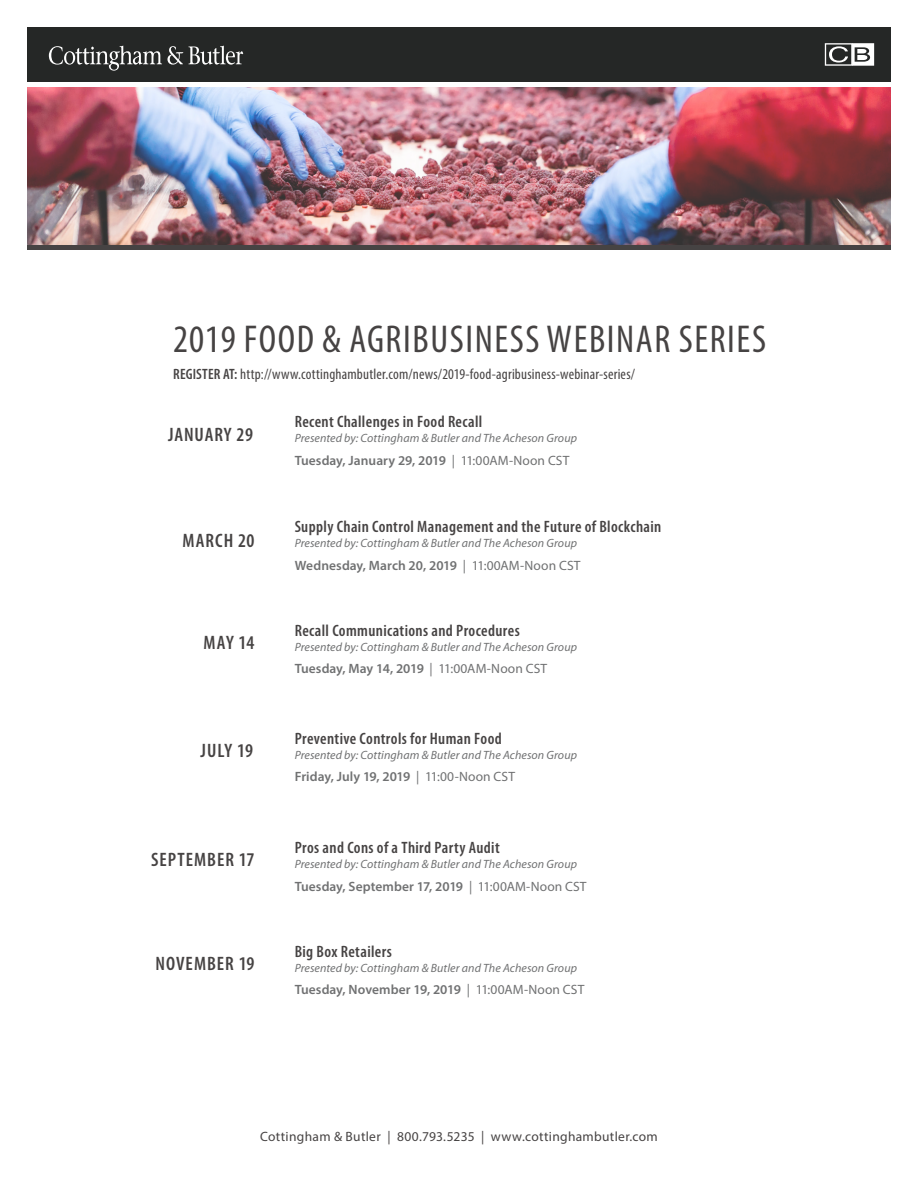
<style>
.page{position:relative;width:918px;height:1188px;background:#fff}
.page>*{position:absolute;margin:0;border:0;box-sizing:border-box;transform-origin:0 0}
.t1{font:condensed 39px "Myriad Pro";letter-spacing:.04em;color:#464343}
.t2{font:600 condensed 19.5px "Myriad Pro";letter-spacing:.05em;color:#464343}
.t3{font:600 condensed 16.5px "Myriad Pro";letter-spacing:.02em;color:#464343}
.t4{font:condensed 15px "Myriad Pro";letter-spacing:.015em;color:#464343}
.t5{font:600 13.5px "Myriad Pro";letter-spacing:.005em;color:#707172}
.t6{font:13.5px "Myriad Pro";letter-spacing:.02em;color:#464343}
.t7{font:italic 12px "Myriad Pro";letter-spacing:.005em;color:#707172}
.s1{font-weight:600}
.s2{font-weight:400}
</style>
<div class="page">
<div style="left:27px;top:27px;width:864px;height:55px;background:#252726"></div>
<svg style="left:49px;top:46px;width:134px;height:25px"></svg>
<svg style="left:189px;top:46px;width:54px;height:19px"></svg>
<svg style="left:825px;top:43px;width:49px;height:23px"></svg>
<img style="left:27px;top:88px;width:864px;height:157px">
<div style="left:27px;top:245px;width:864px;height:5px;background:#464343"></div>
<p class="t1" style="left:173px;top:316px;width:594px">2019 FOOD &amp; AGRIBUSINESS WEBINAR SERIES</p>
<p class="t4" style="left:173px;top:365px;width:463px"><span class="s1">REGISTER AT:</span> http://www.cottinghambutler.com/news/2019-food-agribusiness-webinar-series/</p>
<p class="t3" style="left:295px;top:412px;width:189px">Recent Challenges in Food Recall</p>
<p class="t7" style="left:295px;top:431px;width:284px">Presented by: Cottingham &amp; Butler and The Acheson Group</p>
<p class="t5" style="left:295px;top:452px;width:276px">Tuesday, January 29, 2019 <span class="s2">| 11:00AM-Noon CST</span></p>
<p class="t2" style="left:168px;top:423px;width:86px">JANUARY 29</p>
<p class="t2" style="left:183px;top:529px;width:73px">MARCH 20</p>
<p class="t2" style="left:204px;top:630px;width:52px">MAY 14</p>
<p class="t2" style="left:200px;top:738px;width:54px">JULY 19</p>
<p class="t2" style="left:151px;top:848px;width:105px">SEPTEMBER 17</p>
<p class="t2" style="left:155px;top:952px;width:101px">NOVEMBER 19</p>
<p class="t3" style="left:295px;top:517px;width:368px">Supply Chain Control Management and the Future of Blockchain</p>
<p class="t7" style="left:295px;top:536px;width:284px">Presented by: Cottingham &amp; Butler and The Acheson Group</p>
<p class="t5" style="left:295px;top:557px;width:287px">Wednesday, March 20, 2019 <span class="s2">| 11:00AM-Noon CST</span></p>
<p class="t3" style="left:295px;top:620px;width:227px">Recall Communications and Procedures</p>
<p class="t7" style="left:295px;top:639px;width:284px">Presented by: Cottingham &amp; Butler and The Acheson Group</p>
<p class="t5" style="left:295px;top:660px;width:254px">Tuesday, May 14, 2019 <span class="s2">| 11:00AM-Noon CST</span></p>
<p class="t3" style="left:295px;top:728px;width:209px">Preventive Controls for Human Food</p>
<p class="t7" style="left:295px;top:747px;width:284px">Presented by: Cottingham &amp; Butler and The Acheson Group</p>
<p class="t5" style="left:295px;top:768px;width:222px">Friday, July 19, 2019 <span class="s2">| 11:00-Noon CST</span></p>
<p class="t3" style="left:295px;top:838px;width:206px">Pros and Cons of a Third Party Audit</p>
<p class="t7" style="left:295px;top:857px;width:284px">Presented by: Cottingham &amp; Butler and The Acheson Group</p>
<p class="t5" style="left:295px;top:878px;width:293px">Tuesday, September 17, 2019 <span class="s2">| 11:00AM-Noon CST</span></p>
<p class="t3" style="left:295px;top:941px;width:99px">Big Box Retailers</p>
<p class="t7" style="left:295px;top:960px;width:284px">Presented by: Cottingham &amp; Butler and The Acheson Group</p>
<p class="t5" style="left:295px;top:981px;width:291px">Tuesday, November 19, 2019 <span class="s2">| 11:00AM-Noon CST</span></p>
<p class="t6" style="left:260px;top:1128px;width:399px">Cottingham &amp; Butler | 800.793.5235 | www.cottinghambutler.com</p>
</div>
